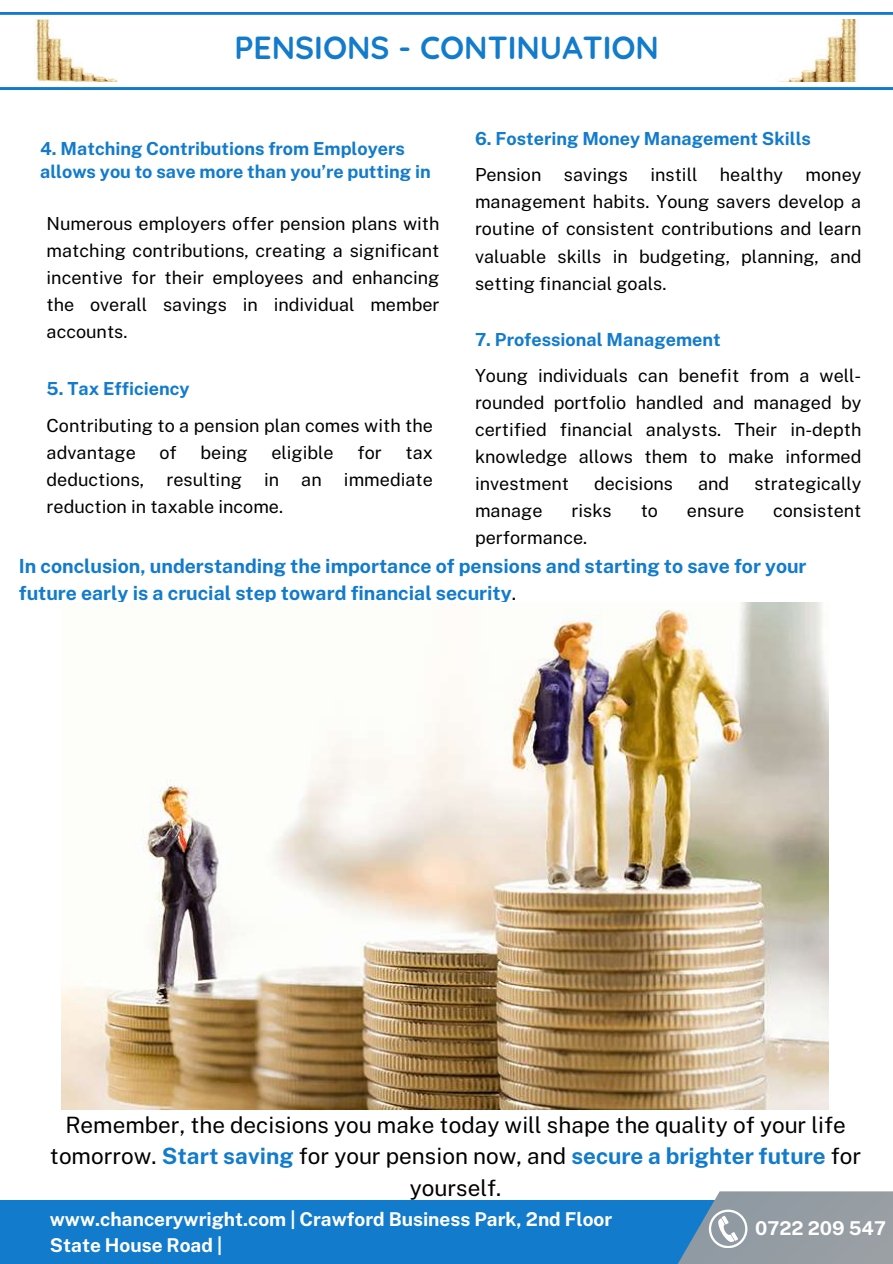
<style>
.page{position:relative;width:893px;height:1264px;background:#fff}
.page>*{position:absolute;margin:0;border:0;box-sizing:border-box;transform-origin:0 0}
.t1{font:700 31.8px "Quicksand";color:#127bcb}
.t2{font:22.5px/31.5px "Public Sans";color:#000;text-align:center}
.t3{font:700 19.5px/27px "Public Sans";color:#127bcb}
.t4{font:700 19.05px/25.8px "Public Sans";color:#fff}
.t5{font:18px/27px "Public Sans";color:#000001;text-align:justify}
.t6{font:700 18px/22.5px "Public Sans";color:#127bcb}
.s1{font-weight:400;color:#000}
.s2{font-weight:700;color:#127bcb}
</style>
<div class="page">
<img style="left:61px;top:602px;width:767px;height:507px">
<div style="left:0;top:1199px;width:854px;height:64px;background:#127bcb"></div>
<svg style="left:630px;top:1191px;width:262px;height:72px"></svg>
<svg style="left:0;top:13px;width:892px;height:76px"></svg>
<img style="left:755px;top:20px;width:108px;height:62px">
<img style="left:31px;top:20px;width:91px;height:62px">
<h1 class="t1" style="left:234px;top:27px;width:426px">PENSIONS - CONTINUATION</h1>
<p class="t6" style="left:40px;top:137px;width:392px">4. Matching Contributions from Employers allows you to save more than you’re putting in</p>
<p class="t5" style="left:47px;top:210px;width:394px">Numerous employers offer pension plans with matching contributions, creating a significant incentive for their employees and enhancing the overall savings in individual member accounts.</p>
<p class="t6" style="left:47px;top:377px;width:144px">5. Tax Efficiency</p>
<p class="t5" style="left:47px;top:412px;width:388px">Contributing to a pension plan comes with the advantage</p>
<p class="t5" style="left:159px;top:439px;width:19px">of</p>
<p class="t5" style="left:200px;top:439px;width:49px">being</p>
<p class="t5" style="left:271px;top:439px;width:64px">eligible</p>
<p class="t5" style="left:357px;top:439px;width:26px">for</p>
<p class="t5" style="left:47px;top:439px;width:388px;text-indent:359px">tax deductions, resulting in an immediate reduction in taxable income.</p>
<p class="t6" style="left:475px;top:127px;width:337px">6. Fostering Money Management Skills</p>
<p class="t5" style="left:475px;top:161px;width:388px">Pension savings instill healthy money management habits. Young savers develop a routine of consistent contributions and learn valuable skills in budgeting, planning, and setting financial goals.</p>
<p class="t6" style="left:475px;top:328px;width:247px">7. Professional Management</p>
<p class="t5" style="left:475px;top:362px;width:388px">Young individuals can benefit from a well&shy;rounded portfolio handled and managed by certified financial analysts. Their in-depth knowledge allows them to make informed investment</p>
<p class="t5" style="left:594px;top:470px;width:80px">decisions</p>
<p class="t5" style="left:698px;top:470px;width:33px">and</p>
<p class="t5" style="left:754px;top:470px;width:109px">strategically</p>
<p class="t5" style="left:475px;top:497px;width:69px">manage</p>
<p class="t5" style="left:571px;top:497px;width:42px">risks</p>
<p class="t5" style="left:640px;top:497px;width:19px">to</p>
<p class="t5" style="left:687px;top:497px;width:59px">ensure</p>
<p class="t5" style="left:773px;top:497px;width:90px">consistent</p>
<p class="t5" style="left:475px;top:524px;width:114px">performance.</p>
<p class="t3" style="left:19px;top:552px;width:789px">In conclusion, understanding the importance of pensions and starting to save for your future early is a crucial step toward financial security<span class="s1">.</span></p>
<p class="t2" style="left:50px;top:1108px;width:812px">Remember, the decisions you make today will shape the quality of your life tomorrow. <span class="s2">Start saving</span> for your pension now, and <span class="s2">secure a brighter future</span> for yourself.</p>
<p class="t4" style="left:755px;top:1215px;width:132px">0722 209 547</p>
<p class="t4" style="left:50px;top:1206px;width:563px">www.chancerywright.com | Crawford Business Park, 2nd Floor<br>State House Road |</p>
</div>
